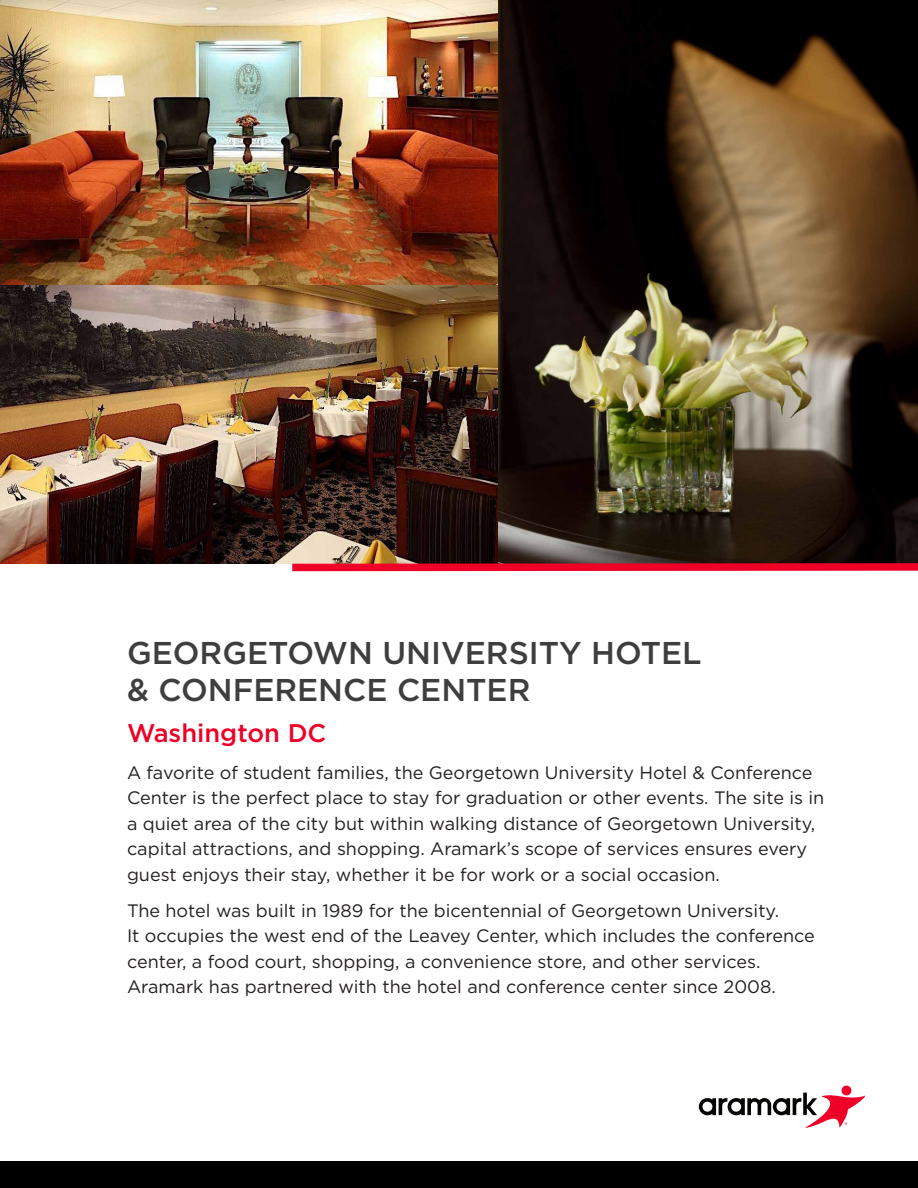
<style>
.page{position:relative;width:918px;height:1188px;background:#fff}
.page>*{position:absolute;margin:0;border:0;box-sizing:border-box;transform-origin:0 0}
.CS_Heads{font:500 31.5px/37.5px "Gotham HTF";color:#3e3e3f}
.Location{font:500 25.5px "Gotham HTF";color:#ef0027}
.CS_body_copy{font:18px/25.5px "Gotham HTF";color:#231f20}
</style>
<div class="page">
<svg style="left:699px;top:1086px;width:166px;height:42px"></svg>
<div style="left:0;top:1161px;width:918px;height:27px;background:#000"></div>
<img style="left:498px;top:0;width:420px;height:559px">
<img style="left:0;top:0;width:498px;height:285px">
<img style="left:0;top:285px;width:498px;height:279px">
<svg style="left:285px;top:559px;width:633px;height:13px;background:#b72b3c"></svg>
<p class="CS_Heads" style="left:127px;top:633px;width:576px">GEORGETOWN UNIVERSITY HOTEL &amp; CONFERENCE CENTER</p>
<p class="Location" style="left:127px;top:719px;width:201px">Washington DC</p>
<p class="CS_body_copy" style="left:127px;top:759px;width:699px">A favorite of student families, the Georgetown University Hotel &amp; Conference Center is the perfect place to stay for graduation or other events. The site is in a quiet area of the city but within walking distance of Georgetown University, capital attractions, and shopping. Aramark’s scope of services ensures every guest enjoys their stay, whether it be for work or a social occasion.</p>
<p class="CS_body_copy" style="left:127px;top:897px;width:689px">The hotel was built in 1989 for the bicentennial of Georgetown University.<br>It occupies the west end of the Leavey Center, which includes the conference center, a food court, shopping, a convenience store, and other services.<br>Aramark has partnered with the hotel and conference center since 2008.</p>
</div>
